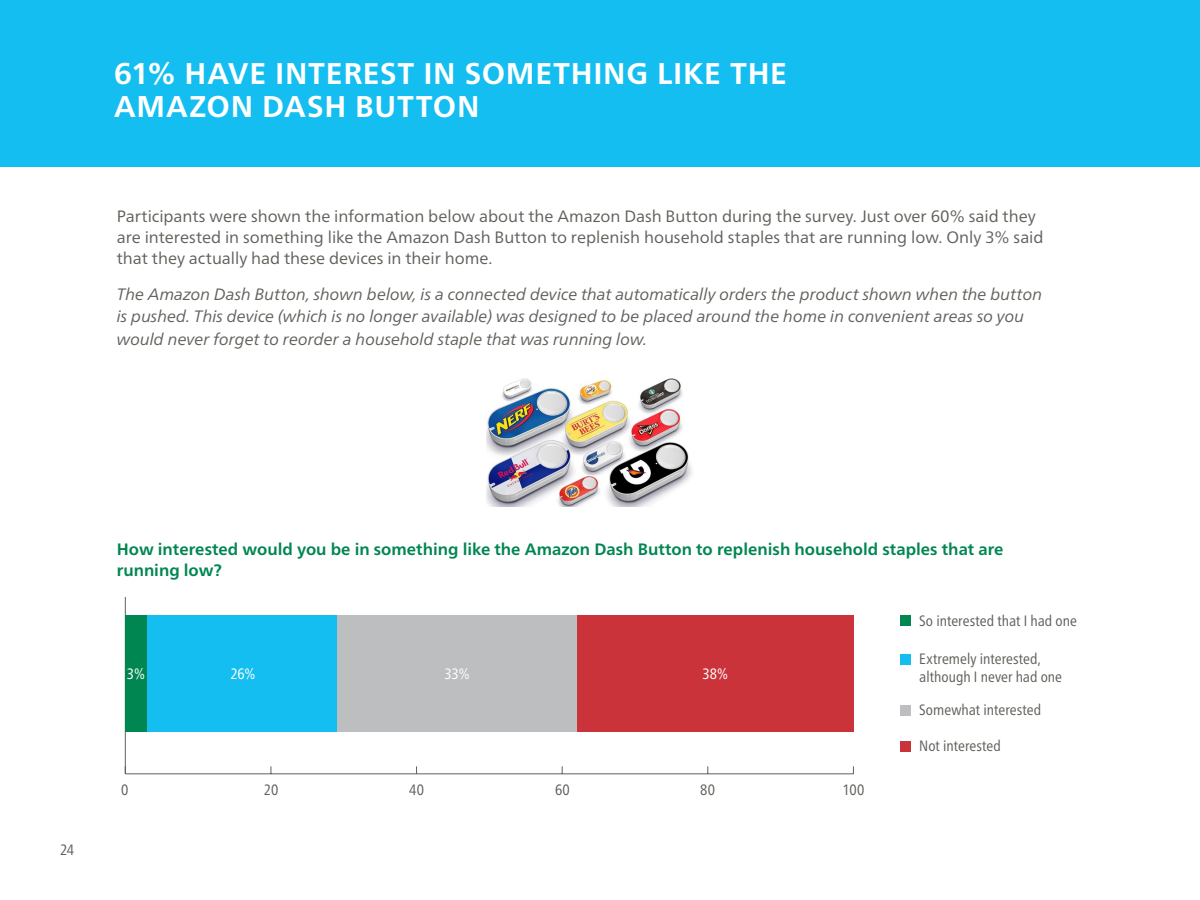
<style>
.page{position:relative;width:1200px;height:900px;background:#fff}
.page>*{position:absolute;margin:0;border:0;box-sizing:border-box;transform-origin:0 0}
.t1{font:700 30px/33px "Frutiger Neue LT Pro";letter-spacing:.02em;color:#fff}
.t2{font:italic 16.5px/22.5px "Frutiger Neue LT Pro";color:#60605b}
.t3{font:16.5px/21px "Frutiger Neue LT Pro";letter-spacing:-.005em;color:#60605b}
.t4{font:700 16.5px/21px "Frutiger Neue LT Pro";color:#008651}
.t5{font:condensed 15px/18px "Frutiger Neue LT Pro";letter-spacing:.005em;color:#60605b}
.t6{font:condensed 15px "Frutiger Neue LT Pro";color:#fff}
</style>
<div class="page">
<div style="left:0;top:0;width:1200px;height:166px;background:#15bef0"></div>
<hr style="left:125px;top:773px;width:728px;height:1px;background:#60605b">
<hr style="left:125px;top:597px;width:1px;height:177px;background:#60605b">
<div style="left:577px;top:616px;width:276px;height:116px;background:#cb333b"></div>
<div style="left:336px;top:616px;width:241px;height:116px;background:#bcbec0"></div>
<div style="left:147px;top:616px;width:189px;height:116px;background:#15bef0"></div>
<div style="left:125px;top:616px;width:22px;height:116px;background:#008651"></div>
<img style="left:486px;top:378px;width:206px;height:129px">
<div style="left:900px;top:615px;width:10px;height:11px;background:#008651"></div>
<div style="left:900px;top:705px;width:10px;height:10px;background:#bcbec0"></div>
<div style="left:900px;top:741px;width:10px;height:10px;background:#cb333b"></div>
<div style="left:900px;top:654px;width:11px;height:10px;background:#15bef0"></div>
<h1 class="t1" style="left:114px;top:57px;width:675px">61% HAVE INTEREST IN SOMETHING LIKE THE<br>AMAZON DASH BUTTON</h1>
<p class="t3" style="left:117px;top:205px;width:928px">Participants were shown the information below about the Amazon Dash Button during the survey. Just over 60% said they are interested in something like the Amazon Dash Button to replenish household staples that are running low. Only 3% said that they actually had these devices in their home.</p>
<p class="t2" style="left:117px;top:283px;width:927px">The Amazon Dash Button, shown below, is a connected device that automatically orders the product shown when the button is pushed. This device (which is no longer available) was designed to be placed around the home in convenient areas so you would never forget to reorder a household staple that was running low.</p>
<p class="t5" style="left:60px;top:841px;width:16px">24</p>
<p class="t4" style="left:117px;top:538px;width:888px">How interested would you be in something like the Amazon Dash Button to replenish household staples that are running low?</p>
<p class="t6" style="left:127px;top:665px;width:20px">3%</p>
<p class="t6" style="left:230px;top:665px;width:27px">26%</p>
<p class="t6" style="left:444px;top:665px;width:27px">33%</p>
<p class="t6" style="left:703px;top:665px;width:27px">38%</p>
<p class="t5" style="left:121px;top:780px;width:9px">0</p>
<p class="t5" style="left:264px;top:780px;width:16px">20</p>
<p class="t5" style="left:409px;top:780px;width:16px">40</p>
<p class="t5" style="left:555px;top:780px;width:16px">60</p>
<p class="t5" style="left:700px;top:780px;width:16px">80</p>
<p class="t5" style="left:843px;top:780px;width:23px">100</p>
<p class="t5" style="left:919px;top:611px;width:159px">So interested that I had one</p>
<p class="t5" style="left:919px;top:650px;width:144px">Extremely interested, although I never had one</p>
<p class="t5" style="left:919px;top:701px;width:124px">Somewhat interested</p>
<p class="t5" style="left:919px;top:737px;width:83px">Not interested</p>
</div>
